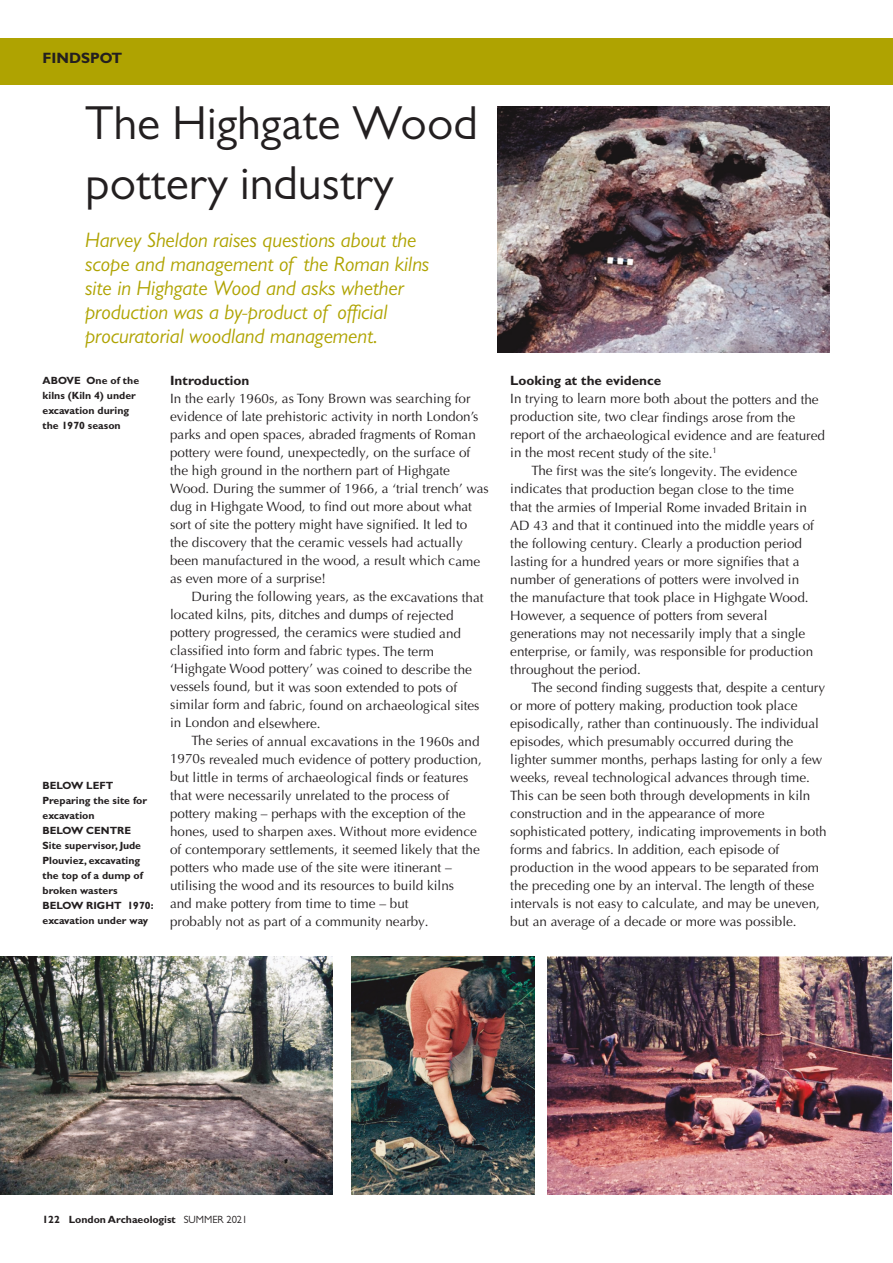
<style>
.page{position:relative;width:893px;height:1263px;background:#fff}
.page>*{position:absolute;margin:0;border:0;box-sizing:border-box;transform-origin:0 0}
.t1{font:48px/60px "Gill Sans MT Pro";color:#231f20}
.t2{font:italic 21px/24px "Gill Sans MT Pro";color:#afa301}
.t3{font:700 15px "Gill Sans MT Pro";color:#231f20}
.t4{font:13.5px/18px "Optima LT Pro";color:#231f20}
.t5{font:700 13.5px "Gill Sans MT Pro";color:#231f20}
.t6{font:700 10.5px/15px "Gill Sans MT Pro";color:#231f20}
.s1{font-weight:400}
</style>
<div class="page">
<div style="left:0;top:38px;width:893px;height:47px;background:#afa301"></div>
<img style="left:498px;top:106px;width:331px;height:247px">
<img style="left:352px;top:957px;width:182px;height:238px">
<img style="left:0;top:957px;width:333px;height:238px">
<img style="left:547px;top:957px;width:345px;height:238px">
<p class="t3" style="left:43px;top:53px;width:81px">FINDSPOT</p>
<p class="t1" style="left:85px;top:97px;width:395px">The Highgate Wood pottery industry</p>
<p class="t2" style="left:85px;top:230px;width:346px">Harvey Sheldon raises questions about the scope and management of the Roman kilns site in Highgate Wood and asks whether production was a by-product of official procuratorial woodland management.</p>
<p class="t6" style="left:43px;top:374px;width:98px">ABOVE One of the kilns (Kiln 4) under excavation during the 1970 season</p>
<h1 class="t5" style="left:170px;top:376px;width:81px">Introduction</h1>
<p class="t4" style="left:170px;top:391px;width:320px">In the early 1960s, as Tony Brown was searching for evidence of late prehistoric activity in north London’s parks and open spaces, abraded fragments of Roman pottery were found, unexpectedly, on the surface of the high ground in the northern part of Highgate Wood. During the summer of 1966, a ‘trial trench’ was dug in Highgate Wood, to find out more about what sort of site the pottery might have signified. It led to the discovery that the ceramic vessels had actually been manufactured in the wood, a result which came as even more of a surprise!</p>
<p class="t4" style="left:170px;top:589px;width:315px;text-indent:21px">During the following years, as the excavations that located kilns, pits, ditches and dumps of rejected pottery progressed, the ceramics were studied and classified into form and fabric types. The term ‘Highgate Wood pottery’ was coined to describe the vessels found, but it was soon extended to pots of similar form and fabric, found on archaeological sites in London and elsewhere.</p>
<p class="t4" style="left:170px;top:733px;width:313px;text-indent:21px">The series of annual excavations in the 1960s and 1970s revealed much evidence of pottery production, but little in terms of archaeological finds or features that were necessarily unrelated to the process of pottery making – perhaps with the exception of the hones, used to sharpen axes. Without more evidence of contemporary settlements, it seemed likely that the potters who made use of the site were itinerant – utilising the wood and its resources to build kilns<br>and make pottery from time to time – but<br>probably not as part of a community nearby.</p>
<p class="t6" style="left:43px;top:779px;width:106px">BELOW LEFT<br>Preparing the site for excavation</p>
<p class="t6" style="left:43px;top:824px;width:102px">BELOW CENTRE<br>Site supervisor, Jude<br>Plouviez, excavating the top of a dump of broken wasters</p>
<p class="t6" style="left:43px;top:899px;width:113px">BELOW RIGHT 1970: excavation under way</p>
<h1 class="t5" style="left:510px;top:376px;width:153px">Looking at the evidence</h1>
<p class="t4" style="left:510px;top:391px;width:316px">In trying to learn more both about the potters and the production site, two clear findings arose from the report of the archaeological evidence and are featured in the most recent study of the site.<sup>1</sup></p>
<p class="t4" style="left:510px;top:463px;width:305px;text-indent:21px">The first was the site’s longevity. The evidence indicates that production began close to the time that the armies of Imperial Rome invaded Britain in AD 43 and that it continued into the middle years of the following century. Clearly a production period lasting for a hundred years or more signifies that a number of generations of potters were involved in the manufacture that took place in Highgate Wood.<br>However, a sequence of potters from several generations may not necessarily imply that a single enterprise, or family, was responsible for production throughout the period.</p>
<p class="t4" style="left:510px;top:679px;width:318px;text-indent:21px">The second finding suggests that, despite a century or more of pottery making, production took place episodically, rather than continuously. The individual episodes, which presumably occurred during the lighter summer months, perhaps lasting for only a few weeks, reveal technological advances through time.<br>This can be seen both through developments in kiln construction and in the appearance of more sophisticated pottery, indicating improvements in both forms and fabrics. In addition, each episode of production in the wood appears to be separated from the preceding one by an interval. The length of these intervals is not easy to calculate, and may be uneven, but an average of a decade or more was possible.</p>
<p class="t6" style="left:43px;top:1213px;width:206px">122 London Archaeologist <span class="s1">SUMMER 2021</span></p>
</div>
